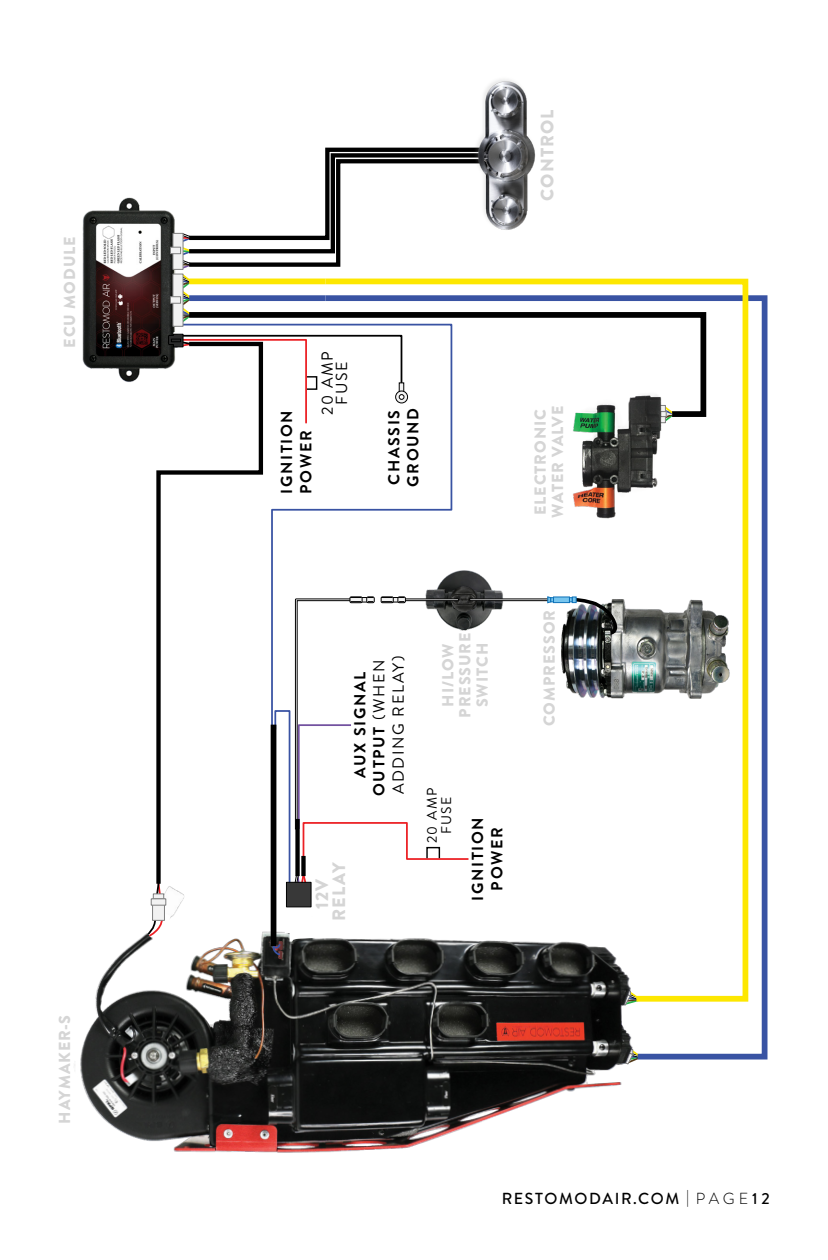
<style>
.page{position:relative;width:828px;height:1260px;background:#fff}
.page>*{position:absolute;margin:0;border:0;box-sizing:border-box;transform-origin:0 0}
.t1{font:900 18px/17.2px "Brandon Grotesque";letter-spacing:.06em;color:#d5d5d5;text-align:center}
.t2{font:900 16px/17.4px "Brandon Grotesque";letter-spacing:.06em;color:#d5d5d5;text-align:center}
.t3{font:16px/19.2px "Brandon Grotesque";letter-spacing:.1em;color:#000;text-align:center}
.t4{font:700 16px/19.2px "Brandon Grotesque";letter-spacing:.1em;color:#000}
.t5{font:500 16px "Brandon Grotesque";letter-spacing:.1em;color:#000}
.t6{font:14px/14.4px "Brandon Grotesque";letter-spacing:.1em;color:#000;text-align:center}
.s1{font-weight:700}
.s2{font-weight:300}
</style>
<div class="page">
<svg style="left:647px;top:295px;width:121px;height:765px"></svg>
<svg style="left:453px;top:278px;width:298px;height:727px"></svg>
<img style="left:74px;top:849px;width:573px;height:304px">
<svg style="left:155px;top:888px;width:7px;height:6px"></svg>
<svg style="left:181px;top:326px;width:272px;height:404px"></svg>
<svg style="left:183px;top:309px;width:526px;height:111px"></svg>
<svg style="left:181px;top:147px;width:331px;height:177px"></svg>
<div style="left:189px;top:279px;width:136px;height:5px;background:#fde700"></div>
<img style="left:82px;top:197px;width:97px;height:185px">
<div style="left:173px;top:274px;width:10px;height:52px;background:#f2f2f2"></div>
<div style="left:173px;top:233px;width:10px;height:37px;background:#f2f2f2;border:1px solid #808080"></div>
<svg style="left:170px;top:297px;width:11px;height:6px"></svg>
<div style="left:170px;top:247px;width:11px;height:7px;background:#f2f2f2;border:1px solid #808080"></div>
<svg style="left:154px;top:340px;width:111px;height:548px"></svg>
<svg style="left:153px;top:894px;width:11px;height:5px"></svg>
<svg style="left:145px;top:910px;width:26px;height:28px"></svg>
<div style="left:152px;top:899px;width:13px;height:22px;background:#f2f2f2;border:1px solid #808080"></div>
<svg style="left:151px;top:899px;width:15px;height:6px"></svg>
<div style="left:469px;top:599px;width:95px;height:2px;border:1px solid #000"></div>
<div style="left:271px;top:725px;width:5px;height:221px;background:#000"></div>
<svg style="left:664px;top:405px;width:8px;height:19px"></svg>
<img style="left:571px;top:386px;width:93px;height:140px">
<svg style="left:274px;top:597px;width:195px;height:287px"></svg>
<svg style="left:554px;top:597px;width:15px;height:6px"></svg>
<svg style="left:569px;top:596px;width:52px;height:40px;background:#5f6467"></svg>
<svg style="left:547px;top:597px;width:7px;height:6px"></svg>
<svg style="left:168px;top:332px;width:240px;height:92px"></svg>
<img style="left:471px;top:79px;width:65px;height:159px">
<svg style="left:272px;top:914px;width:56px;height:45px"></svg>
<div style="left:286px;top:882px;width:25px;height:25px;background:#383838;border:1px solid #000"></div>
<div style="left:426px;top:847px;width:14px;height:12px;border:1px solid #000"></div>
<p class="t2" style="left:61px;top:348px;width:113px;rotate:-90deg">ECU MODULE</p>
<p class="t2" style="left:56px;top:1124px;width:110px;rotate:-90deg">HAYMAKER-S</p>
<p class="t1" style="left:539px;top:201px;width:93px;rotate:-90deg">CONTROL</p>
<p class="t4" style="left:277px;top:494px;width:85px;rotate:-90deg">IGNITION<br>POWER</p>
<p class="t3" style="left:320px;top:415px;width:65px;line-height:14.4px;rotate:-90deg">20 AMP<br>FUSE</p>
<p class="t4" style="left:384px;top:487px;width:80px;rotate:-90deg">CHASSIS<br>GROUND</p>
<p class="t2" style="left:532px;top:518px;width:114px;text-align:left;rotate:-90deg">ELECTRONIC<br>WATER VALVE</p>
<p class="t3" style="left:351px;top:796px;width:142px;rotate:-90deg"><span class="s1">AUX SIGNAL<br>OUTPUT</span> (WHEN<br>ADDING RELAY)</p>
<p class="t1" style="left:313px;top:921px;width:60px;rotate:-90deg">12V<br>RELAY</p>
<p class="t2" style="left:439px;top:718px;width:87px;rotate:-90deg">HI/LOW<br>PRESSURE<br>SWITCH</p>
<p class="t6" style="left:425px;top:843px;width:57px;rotate:-90deg">20 AMP<br>FUSE</p>
<p class="t4" style="left:468px;top:901px;width:85px;text-align:center;rotate:-90deg">IGNITION<br>POWER</p>
<p class="t2" style="left:541px;top:726px;width:118px;rotate:-90deg">COMPRESSOR</p>
<p class="t5" style="left:502px;top:1187px;width:269px">RESTOMODAIR.COM <span class="s2">| PAGE</span> 12</p>
</div>
